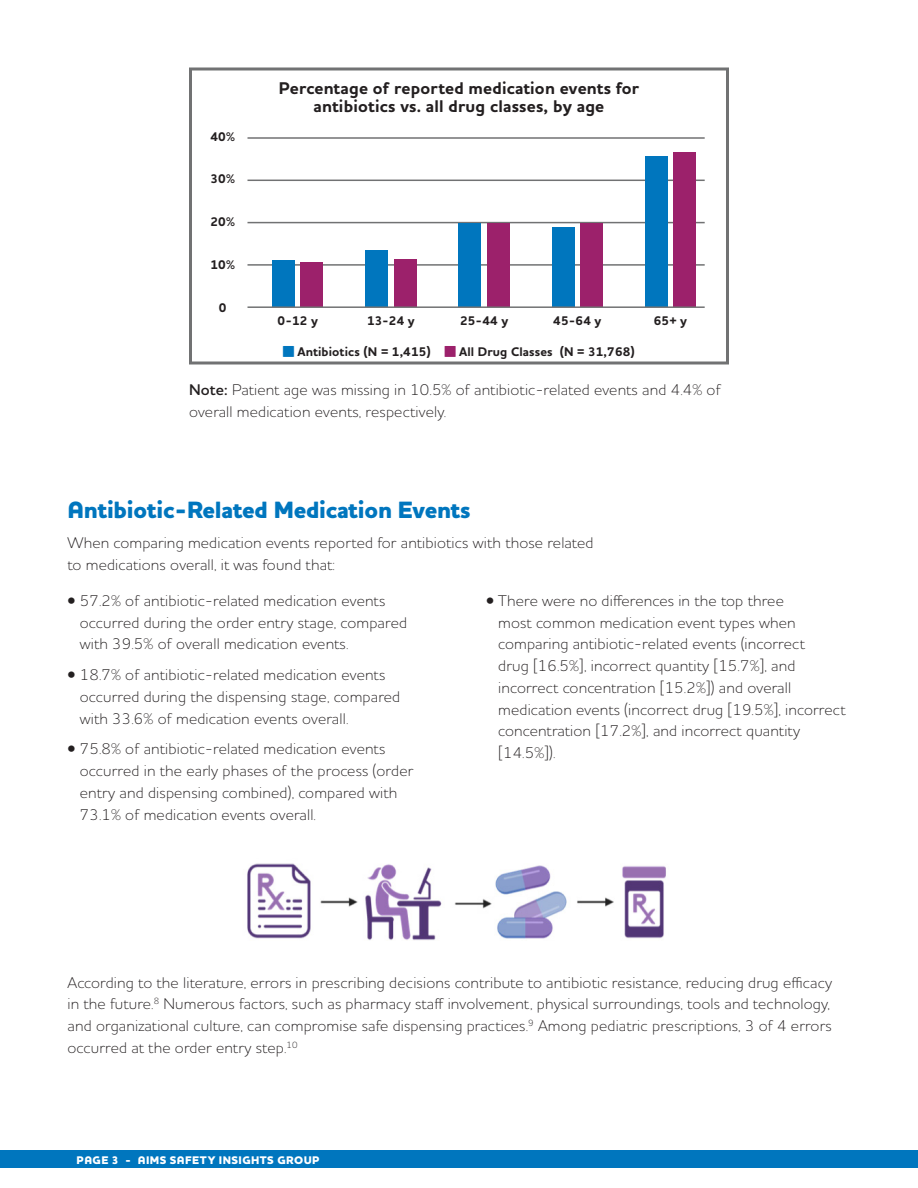
<style>
.page{position:relative;width:918px;height:1188px;background:#fff}
.page>*{position:absolute;margin:0;border:0;box-sizing:border-box;transform-origin:0 0}
.SubHead_-_16_18_Blue{font:800 24px "Houschka Pro";letter-spacing:-.01em;color:#0076be}
.Chart_Head_11_5_12{font:700 17.25px/18px "Houschka Pro";letter-spacing:.01em;color:#231f20;text-align:center}
.Body_text{font:300 15.75px/21.8px "Houschka Pro";letter-spacing:.01em;color:#231f20}
.Chart_8_5_9{font:700 12.75px "Houschka Pro";letter-spacing:.01em;color:#231f20}
.t1{font:800 11.25px "Houschka Pro";letter-spacing:.035em;color:#fff}
.s1{font-weight:600}
</style>
<div class="page">
<div style="left:0;top:1150px;width:918px;height:18px;background:#0076be"></div>
<img style="left:247px;top:863px;width:419px;height:78px">
<div style="left:189px;top:68px;width:540px;height:296px;border:3px solid #717273"></div>
<hr style="left:248px;top:264px;width:457px;height:2px;background:#717273">
<hr style="left:248px;top:222px;width:457px;height:1px;background:#717273">
<hr style="left:248px;top:180px;width:457px;height:1px;background:#717273">
<hr style="left:248px;top:137px;width:457px;height:2px;background:#717273">
<div style="left:272px;top:260px;width:23px;height:47px;background:#0076be"></div>
<div style="left:301px;top:263px;width:22px;height:44px;background:#9c216b"></div>
<div style="left:365px;top:250px;width:23px;height:57px;background:#0076be"></div>
<div style="left:394px;top:259px;width:22px;height:48px;background:#9c216b"></div>
<div style="left:459px;top:223px;width:22px;height:84px;background:#0076be"></div>
<div style="left:487px;top:223px;width:23px;height:84px;background:#9c216b"></div>
<div style="left:552px;top:227px;width:22px;height:80px;background:#0076be"></div>
<div style="left:580px;top:223px;width:23px;height:84px;background:#9c216b"></div>
<div style="left:645px;top:157px;width:23px;height:150px;background:#0076be"></div>
<div style="left:674px;top:152px;width:22px;height:155px;background:#9c216b"></div>
<hr style="left:248px;top:306px;width:457px;height:2px;background:#717273">
<p class="Chart_8_5_9" style="left:211px;top:128px;width:26px">40%</p>
<p class="Chart_8_5_9" style="left:211px;top:171px;width:26px">30%</p>
<p class="Chart_8_5_9" style="left:211px;top:213px;width:26px">20%</p>
<p class="Chart_8_5_9" style="left:211px;top:256px;width:26px">10%</p>
<p class="Chart_8_5_9" style="left:219px;top:299px;width:9px">0</p>
<p class="Chart_Head_11_5_12" style="left:279px;top:80px;width:362px">Percentage of reported medication events for antibiotics vs. all drug classes, by age</p>
<p class="Chart_8_5_9" style="left:278px;top:312px;width:42px">0-12 y</p>
<p class="Chart_8_5_9" style="left:367px;top:312px;width:49px">13-24 y</p>
<p class="Chart_8_5_9" style="left:460px;top:312px;width:50px">25-44 y</p>
<p class="Chart_8_5_9" style="left:553px;top:312px;width:50px">45-64 y</p>
<p class="Chart_8_5_9" style="left:654px;top:312px;width:35px">65+ y</p>
<p class="Chart_8_5_9" style="left:297px;top:344px;width:135px">Antibiotics (N = 1,415)</p>
<p class="Chart_8_5_9" style="left:459px;top:344px;width:177px">All Drug Classes (N = 31,768)</p>
<p class="Body_text" style="left:189px;top:379px;width:533px"><span class="s1">Note:</span> Patient age was missing in 10.5% of antibiotic-related events and 4.4% of overall medication events, respectively.</p>
<p class="SubHead_-_16_18_Blue" style="left:68px;top:494px;width:405px">Antibiotic-Related Medication Events</p>
<p class="Body_text" style="left:68px;top:532px;width:528px">When comparing medication events reported for antibiotics with those related to medications overall, it was found that:</p>
<p class="Body_text" style="left:80px;top:589px;width:329px;text-indent:-12px">• 57.2% of antibiotic-related medication events occurred during the order entry stage, compared with 39.5% of overall medication events.</p>
<p class="Body_text" style="left:80px;top:664px;width:322px;text-indent:-12px">• 18.7% of antibiotic-related medication events occurred during the dispensing stage, compared with 33.6% of medication events overall.</p>
<p class="Body_text" style="left:80px;top:738px;width:335px;text-indent:-12px">• 75.8% of antibiotic-related medication events occurred in the early phases of the process (order entry and dispensing combined), compared with 73.1% of medication events overall.</p>
<p class="Body_text" style="left:498px;top:589px;width:349px;text-indent:-12px">• There were no differences in the top three<br>most common medication event types when comparing antibiotic-related events (incorrect<br>drug [16.5%], incorrect quantity [15.7%], and incorrect concentration [15.2%]) and overall medication events (incorrect drug [19.5%], incorrect concentration [17.2%], and incorrect quantity [14.5%]).</p>
<p class="Body_text" style="left:68px;top:971px;width:766px">According to the literature, errors in prescribing decisions contribute to antibiotic resistance, reducing drug efficacy in the future.<sup>8</sup> Numerous factors, such as pharmacy staff involvement, physical surroundings, tools and technology, and organizational culture, can compromise safe dispensing practices.<sup>9</sup> Among pediatric prescriptions, 3 of 4 errors occurred at the order entry step.<sup>10</sup></p>
<p class="t1" style="left:77px;top:1153px;width:245px">PAGE 3 - AIMS SAFETY INSIGHTS GROUP</p>
</div>
